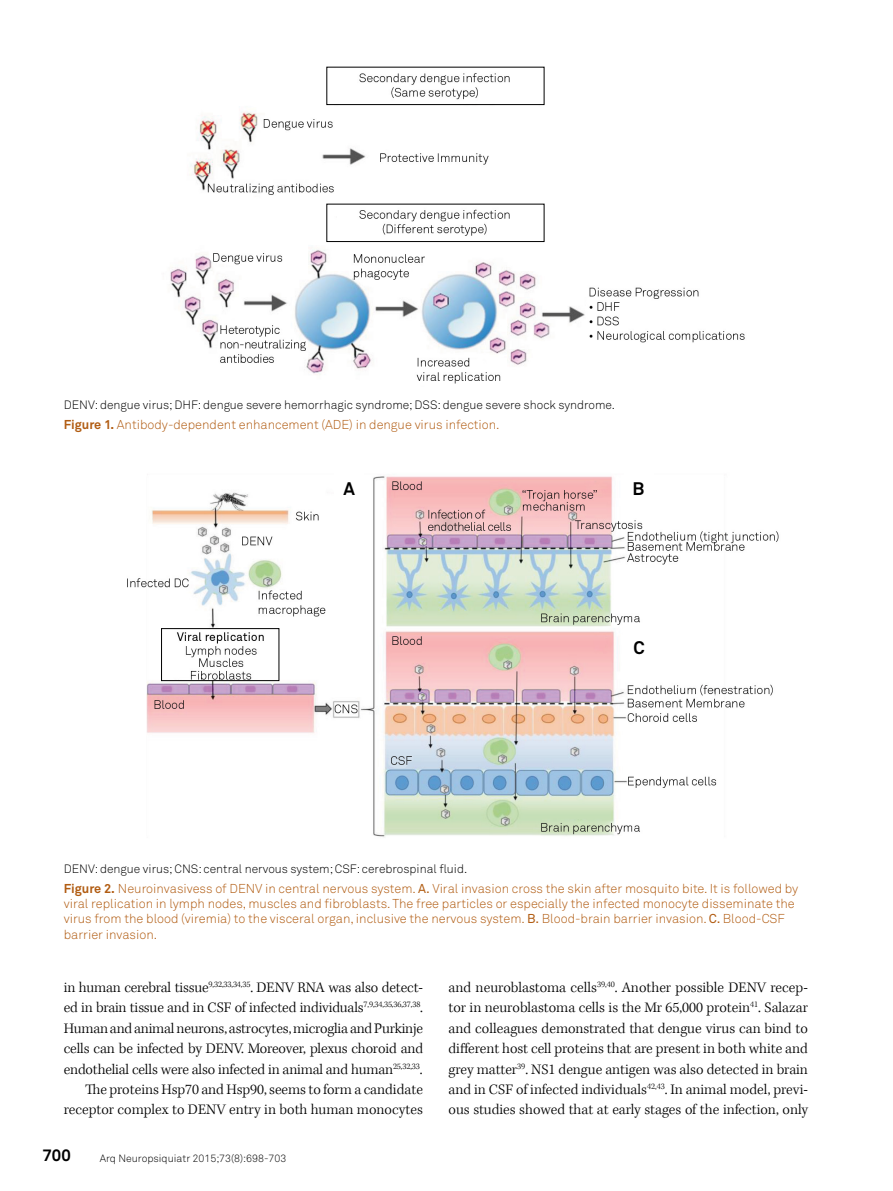
<style>
.page{position:relative;width:893px;height:1191px;background:#fff}
.page>*{position:absolute;margin:0;border:0;box-sizing:border-box;transform-origin:0 0}
.t1{font:700 18px "Akkurat Pro";color:#000}
.t2{font:700 16.5px "Akkurat Pro";color:#000}
.t3{font:300 15px/20.4px "Kepler Std";letter-spacing:-.005em;color:#000;text-align:right}
.t4{font:12.75px/15.3px "Akkurat Light Pro";color:#b15c12}
.t5{font:12px "Akkurat Light Pro";color:#000}
.t6{font:10.5px "Akkurat Light Pro";color:#000}
.s1{font-family:"Akkurat Pro";font-weight:700}
.s2{font-family:"Akkurat Pro"}
</style>
<div class="page">
<img style="left:127px;top:476px;width:652px;height:361px">
<div style="left:334px;top:473px;width:30px;height:30px;background:#fff"></div>
<div style="left:161px;top:628px;width:118px;height:53px;border:1px solid #000"></div>
<div style="left:624px;top:473px;width:30px;height:30px;background:#fff"></div>
<div style="left:624px;top:631px;width:30px;height:30px;background:#fff"></div>
<img style="left:170px;top:66px;width:575px;height:318px">
<div style="left:326px;top:67px;width:218px;height:38px;border:1px solid #000"></div>
<div style="left:326px;top:204px;width:218px;height:38px;border:1px solid #000"></div>
<p class="t5" style="left:64px;top:398px;width:553px">DENV: dengue virus; DHF: dengue severe hemorrhagic syndrome; DSS: dengue severe shock syndrome.</p>
<p class="t4" style="left:64px;top:417px;width:437px"><span class="s1">Figure 1.</span> Antibody-dependent enhancement (ADE) in dengue virus infection.</p>
<p class="t1" style="left:344px;top:477px;width:13px">A</p>
<p class="t1" style="left:633px;top:477px;width:11px">B</p>
<p class="t1" style="left:633px;top:636px;width:12px">C</p>
<p class="t5" style="left:64px;top:862px;width:405px">DENV: dengue virus; CNS: central nervous system; CSF: cerebrospinal fluid.</p>
<p class="t4" style="left:64px;top:881px;width:736px"><span class="s1">Figure 2.</span> Neuroinvasivess of DENV in central nervous system. <span class="s2">A.</span> Viral invasion cross the skin after mosquito bite. It is followed by viral replication in lymph nodes, muscles and fibroblasts. The free particles or especially the infected monocyte disseminate the virus from the blood (viremia) to the visceral organ, inclusive the nervous system. <span class="s2">B.</span> Blood-brain barrier invasion. <span class="s2">C.</span> Blood-CSF barrier invasion.</p>
<p class="t3" style="left:64px;top:977px;width:361px">in human cerebral tissue<sup>9,32,33,34,35</sup>. DENV RNA was also detect&shy;ed in brain tissue and in CSF of infected individuals<sup>7,9,34,35,36,37,38</sup>.<br>Human and animal neurons, astrocytes, microglia and Purkinje cells can be infected by DENV. Moreover, plexus choroid and endothelial cells were also infected in animal and human<sup>25,32,33</sup>.<br>The proteins Hsp70 and Hsp90, seems to form a candidate receptor complex to DENV entry in both human monocytes</p>
<p class="t3" style="left:449px;top:977px;width:361px;text-align:justify">and neuroblastoma cells<sup>39,40</sup>. Another possible DENV recep&shy;tor in neuroblastoma cells is the Mr 65,000 protein<sup>41</sup>. Salazar and colleagues demonstrated that dengue virus can bind to different host cell proteins that are present in both white and grey matter<sup>39</sup>. NS1 dengue antigen was also detected in brain and in CSF of infected individuals<sup>42,43</sup>. In animal model, previ&shy;ous studies showed that at early stages of the infection, only</p>
<p class="t2" style="left:43px;top:1145px;width:30px">700</p>
<p class="t6" style="left:100px;top:1151px;width:188px">Arq Neuropsiquiatr 2015;73(8):698-703</p>
</div>
